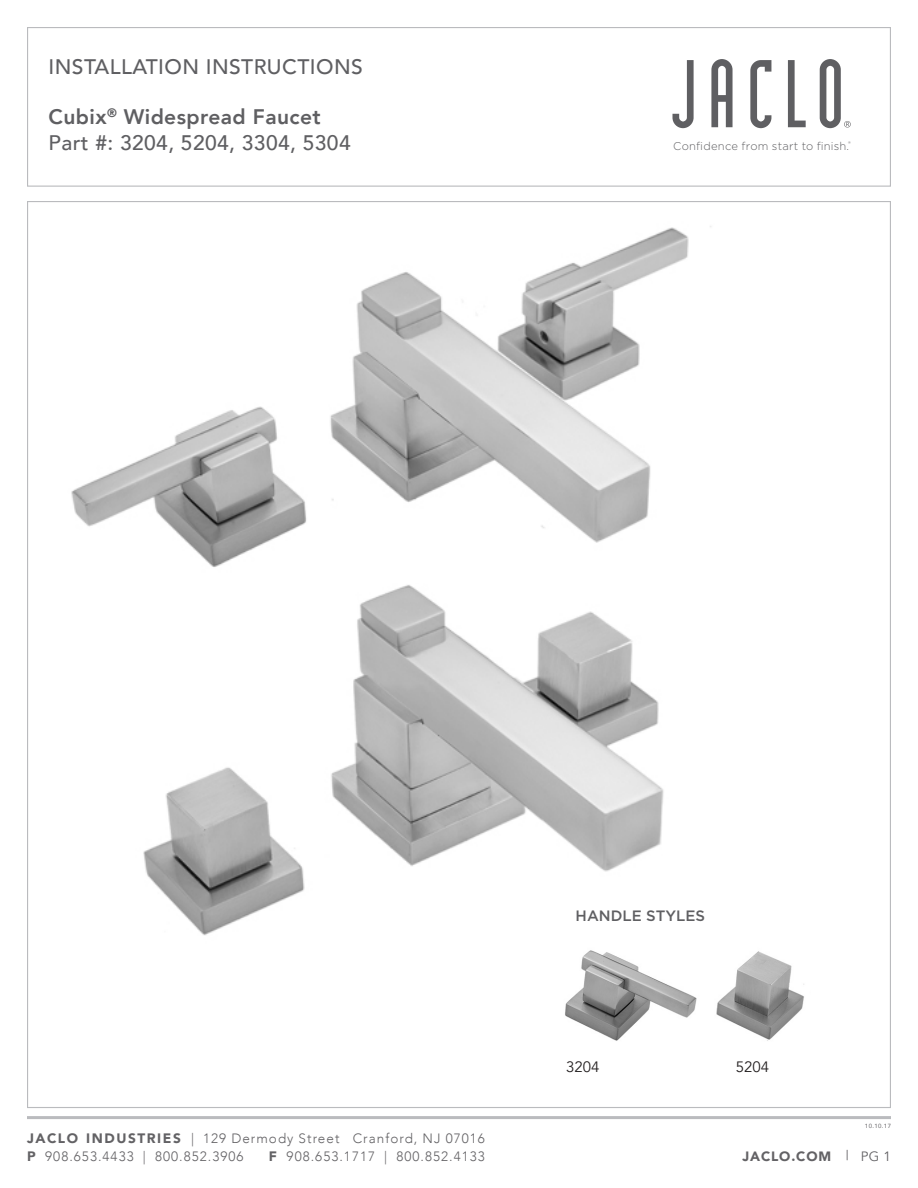
<style>
.page{position:relative;width:918px;height:1188px;background:#fff}
.page>*{position:absolute;margin:0;border:0;box-sizing:border-box;transform-origin:0 0}
.t1{font:500 21px "Avenir";letter-spacing:.02em;color:#5f5f62}
.t2{font:800 21px "Avenir";letter-spacing:.02em;color:#5f5f62}
.t3{font:500 15px "Gotham";color:#5f5f62}
.t4{font:15px "Avenir";color:#231f20}
.t5{font:300 13.5px/18px "Avenir";letter-spacing:.075em;color:#636265}
.t6{font:900 13.5px "Avenir";letter-spacing:.065em;color:#636265}
.t7{font:300 11.25px "Gotham";letter-spacing:.02em;color:#5f5f62}
.t8{font:6px "Avenir";color:#636265}
.s1{font-weight:900;font-size:13.65px}
.s2{font-weight:400}
</style>
<div class="page">
<hr style="left:27px;top:1116px;width:864px;height:3px;background:#babbbe">
<div style="left:27px;top:27px;width:864px;height:160px;border:1px solid #babbbe"></div>
<svg style="left:673px;top:60px;width:21px;height:68px"></svg>
<svg style="left:711px;top:59px;width:22px;height:68px"></svg>
<svg style="left:750px;top:60px;width:21px;height:68px"></svg>
<svg style="left:788px;top:60px;width:18px;height:67px"></svg>
<svg style="left:820px;top:59px;width:31px;height:69px"></svg>
<img style="left:143px;top:585px;width:521px;height:351px">
<img style="left:565px;top:950px;width:239px;height:91px">
<img style="left:71px;top:226px;width:640px;height:341px">
<p class="t1" style="left:49px;top:49px;width:316px">INSTALLATION INSTRUCTIONS</p>
<p class="t2" style="left:49px;top:101px;width:274px">Cubix<sup>®</sup> Widespread Faucet</p>
<p class="t1" style="left:49px;top:124px;width:304px">Part #: 3204, 5204, 3304, 5304</p>
<p class="t7" style="left:673px;top:139px;width:179px">Confidence from start to finish.<sup>®</sup></p>
<p class="t5" style="left:27px;top:1129px;width:459px"><span class="s1">JACLO INDUSTRIES</span> | 129 Dermody Street Cranford, NJ 07016<br><span class="s1">P</span> 908.653.4433 | 800.852.3906</p>
<p class="t5" style="left:269px;top:1147px;width:218px"><span class="s1">F</span> 908.653.1717 | 800.852.4133</p>
<p class="t3" style="left:576px;top:906px;width:131px">HANDLE STYLES</p>
<p class="t4" style="left:566px;top:1058px;width:35px">3204</p>
<p class="t4" style="left:736px;top:1058px;width:35px">5204</p>
<p class="t8" style="left:865px;top:1121px;width:28px">10.10.17</p>
<p class="t6" style="left:742px;top:1145px;width:150px">JACLO.COM <span class="s2">| PG 1</span></p>
</div>
